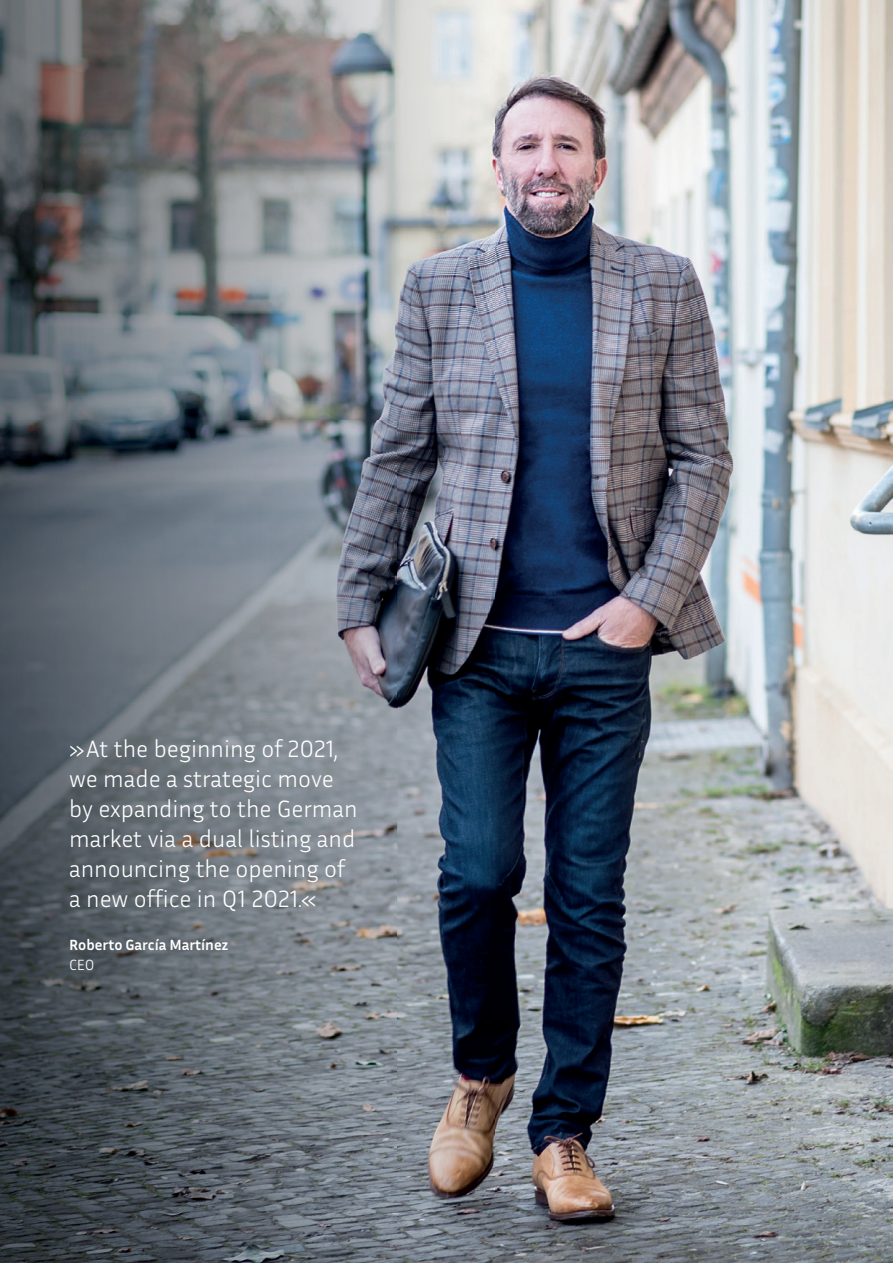
<style>
.page{position:relative;width:893px;height:1263px;background:#fff}
.page>*{position:absolute;margin:0;border:0;box-sizing:border-box;transform-origin:0 0}
.t1{font:300 24px/30px "Inria Sans";color:#fff}
.t2{font:700 15px "Inria Sans";color:#fff}
.t3{font:300 15px "Inria Sans";color:#fff}
</style>
<div class="page">
<img style="left:495px;top:0;width:398px;height:1263px">
<img style="left:0;top:0;width:495px;height:1263px">
<p class="t1" style="left:69px;top:733px;width:290px">»At the beginning of 2021, we made a strategic move by expanding to the German market via a dual listing and announcing the opening of a new office in Q1 2021.«</p>
<p class="t2" style="left:69px;top:936px;width:161px">Roberto García Martínez</p>
<p class="t3" style="left:69px;top:955px;width:27px">CEO</p>
</div>
